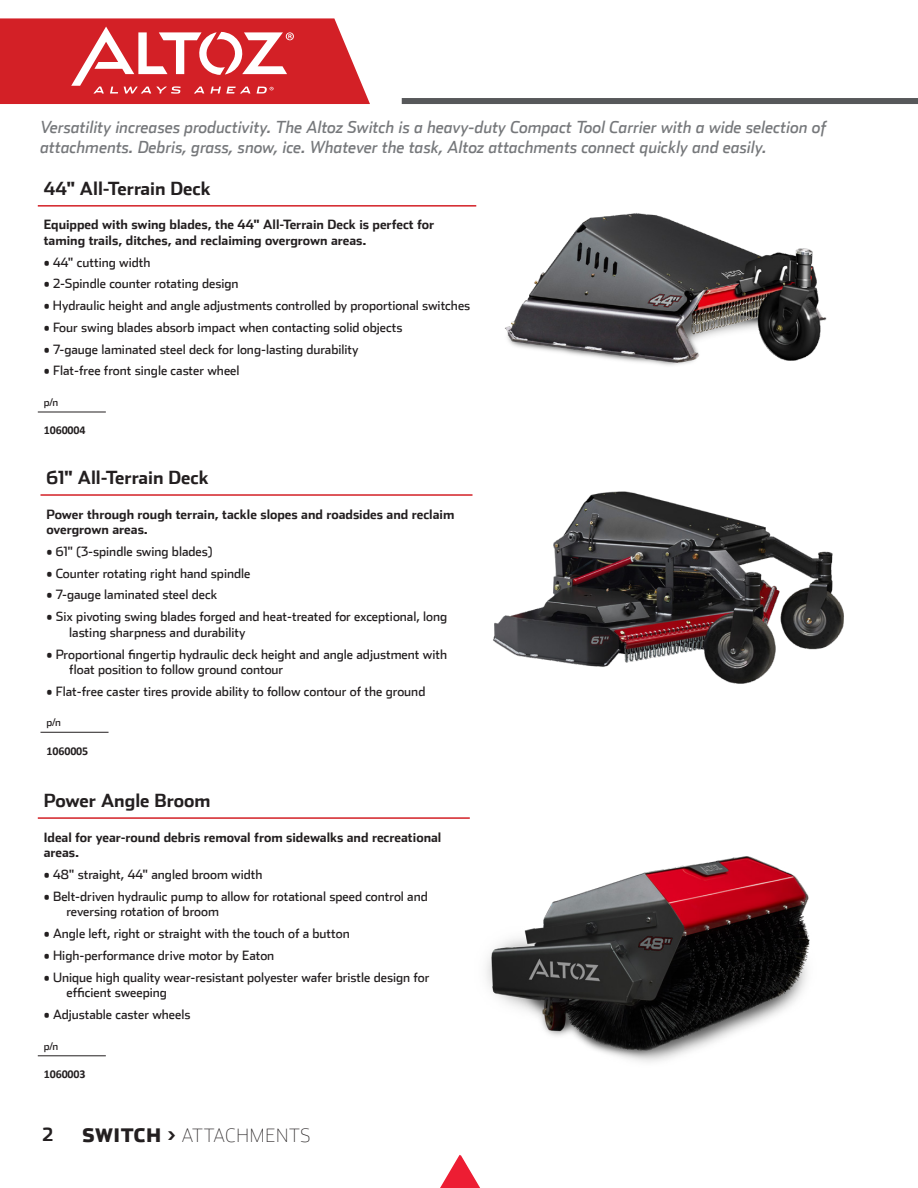
<style>
.page{position:relative;width:918px;height:1188px;background:#fff}
.page>*{position:absolute;margin:0;border:0;box-sizing:border-box;transform-origin:0 0}
.t1{font:100 18.6px "Stainless";letter-spacing:.04em;color:#231f20}
.Copy_Header{font:700 18px "Stainless";color:#231f20}
.t2{font:italic 16.5px/19.8px "Stainless";color:#76787b}
.Copy_Description{font:12.75px/15.3px "Stainless";color:#231f20}
.Copy_Description-2{font:700 12.75px/15.3px "Stainless";color:#231f20}
.Copy_Block{font:700 12px "Calibri";letter-spacing:-.01em;color:#231f20}
.Copy_Block-2{font:10.5px "Stainless";color:#231f20}
.s1{font-weight:900}
</style>
<div class="page">
<div style="left:402px;top:98px;width:516px;height:6px;background:#57585a"></div>
<svg style="left:0;top:18px;width:370px;height:86px"></svg>
<img style="left:493px;top:491px;width:351px;height:193px">
<hr style="left:40px;top:494px;width:433px;height:2px;background:#d32026">
<hr style="left:40px;top:732px;width:69px;height:1px;background:#231f20">
<hr style="left:38px;top:205px;width:438px;height:2px;background:#d32026">
<hr style="left:38px;top:412px;width:68px;height:1px;background:#231f20">
<img style="left:505px;top:213px;width:322px;height:153px">
<hr style="left:38px;top:817px;width:432px;height:2px;background:#d32026">
<hr style="left:38px;top:1055px;width:68px;height:1px;background:#231f20">
<img style="left:486px;top:856px;width:324px;height:206px">
<svg style="left:440px;top:1155px;width:40px;height:33px"></svg>
<p class="t2" style="left:40px;top:117px;width:788px">Versatility increases productivity. The Altoz Switch is a heavy-duty Compact Tool Carrier with a wide selection of attachments. Debris, grass, snow, ice. Whatever the task, Altoz attachments connect quickly and easily.</p>
<p class="Copy_Header" style="left:44px;top:177px;width:169px">44" All-Terrain Deck</p>
<p class="Copy_Description-2" style="left:44px;top:217px;width:392px">Equipped with swing blades, the 44" All-Terrain Deck is perfect for taming trails, ditches, and reclaiming overgrown areas.</p>
<p class="Copy_Description" style="left:44px;top:254px;width:108px">• 44" cutting width</p>
<p class="Copy_Description" style="left:44px;top:276px;width:196px">• 2-Spindle counter rotating design</p>
<p class="Copy_Description" style="left:44px;top:298px;width:428px">• Hydraulic height and angle adjustments controlled by proportional switches</p>
<p class="Copy_Description" style="left:44px;top:319px;width:360px">• Four swing blades absorb impact when contacting solid objects</p>
<p class="Copy_Description" style="left:44px;top:341px;width:316px">• 7-gauge laminated steel deck for long-lasting durability</p>
<p class="Copy_Description" style="left:44px;top:363px;width:197px">• Flat-free front single caster wheel</p>
<p class="Copy_Block-2" style="left:44px;top:396px;width:16px">p/n</p>
<p class="Copy_Block" style="left:44px;top:422px;width:43px">1060004</p>
<p class="Copy_Header" style="left:46px;top:467px;width:164px">61" All-Terrain Deck</p>
<p class="Copy_Description-2" style="left:46px;top:506px;width:409px">Power through rough terrain, tackle slopes and roadsides and reclaim overgrown areas.</p>
<p class="Copy_Description" style="left:46px;top:543px;width:167px">• 61" (3-spindle swing blades)</p>
<p class="Copy_Description" style="left:46px;top:565px;width:206px">• Counter rotating right hand spindle</p>
<p class="Copy_Description" style="left:46px;top:587px;width:172px">• 7-gauge laminated steel deck</p>
<p class="Copy_Description" style="left:46px;top:609px;width:402px">• Six pivoting swing blades forged and heat-treated for exceptional, long</p>
<p class="Copy_Description" style="left:69px;top:624px;width:178px">lasting sharpness and durability</p>
<p class="Copy_Description" style="left:69px;top:646px;width:379px;text-indent:-23px">• Proportional fingertip hydraulic deck height and angle adjustment with float position to follow ground contour</p>
<p class="Copy_Description" style="left:46px;top:683px;width:380px">• Flat-free caster tires provide ability to follow contour of the ground</p>
<p class="Copy_Block-2" style="left:46px;top:716px;width:16px">p/n</p>
<p class="Copy_Block" style="left:46px;top:742px;width:43px">1060005</p>
<p class="Copy_Header" style="left:44px;top:790px;width:168px">Power Angle Broom</p>
<p class="Copy_Description-2" style="left:44px;top:829px;width:399px">Ideal for year-round debris removal from sidewalks and recreational areas.</p>
<p class="Copy_Description" style="left:44px;top:866px;width:220px">• 48" straight, 44" angled broom width</p>
<p class="Copy_Description" style="left:44px;top:888px;width:386px">• Belt-driven hydraulic pump to allow for rotational speed control and</p>
<p class="Copy_Description" style="left:66px;top:904px;width:154px">reversing rotation of broom</p>
<p class="Copy_Description" style="left:44px;top:926px;width:307px">• Angle left, right or straight with the touch of a button</p>
<p class="Copy_Description" style="left:44px;top:947px;width:232px">• High-performance drive motor by Eaton</p>
<p class="Copy_Description" style="left:44px;top:969px;width:387px">• Unique high quality wear-resistant polyester wafer bristle design for</p>
<p class="Copy_Description" style="left:66px;top:985px;width:102px">efficient sweeping</p>
<p class="Copy_Description" style="left:44px;top:1007px;width:148px">• Adjustable caster wheels</p>
<p class="Copy_Block-2" style="left:44px;top:1040px;width:16px">p/n</p>
<p class="Copy_Block" style="left:44px;top:1066px;width:43px">1060003</p>
<h2 class="Copy_Header" style="left:43px;top:1124px;width:12px">2</h2>
<p class="t1" style="left:83px;top:1124px;width:230px"><span class="s1">SWITCH &gt;</span> ATTACHMENTS</p>
</div>
